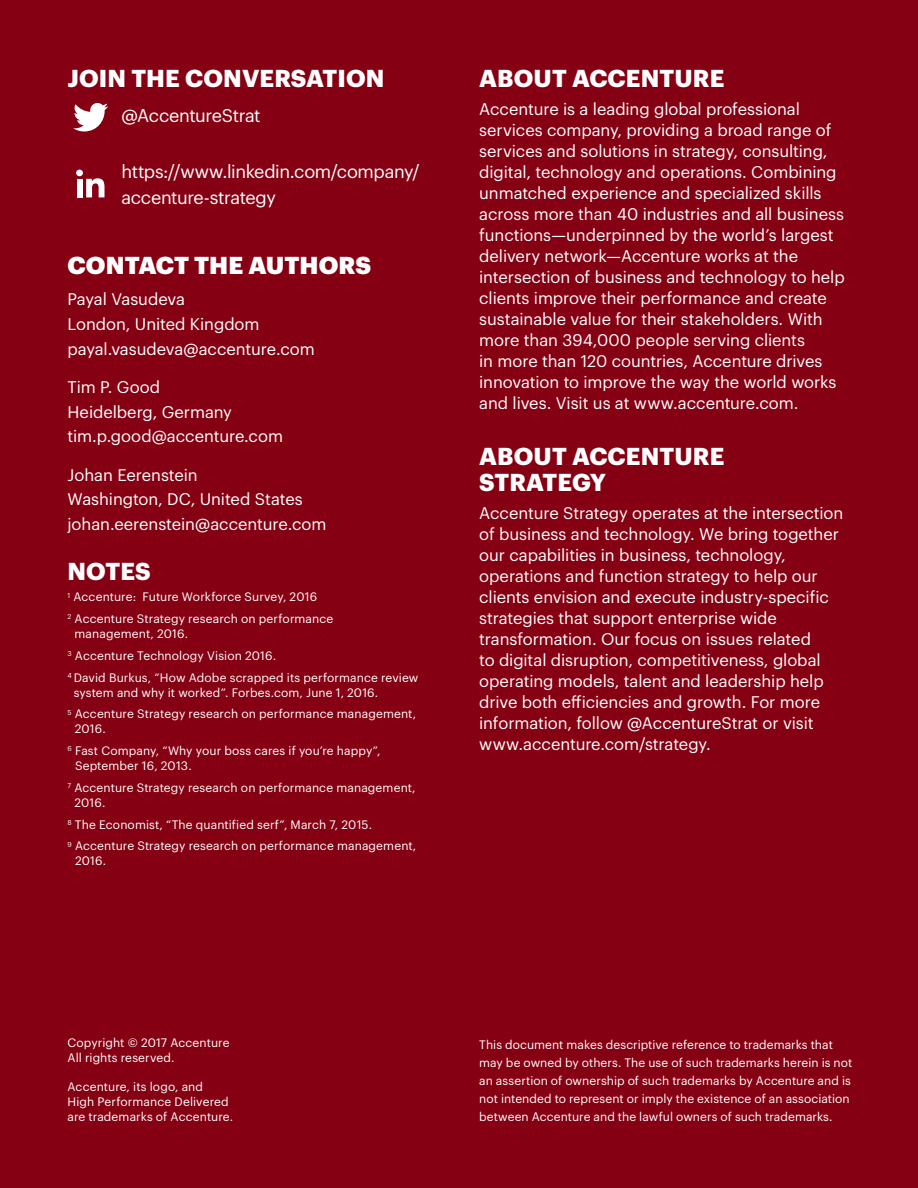
<style>
.page{position:relative;width:918px;height:1188px;background:#850012}
.page>*{position:absolute;margin:0;border:0;box-sizing:border-box;transform-origin:0 0}
.t1{font:700 24px/25.5px "Graphik";letter-spacing:.005em;color:#fff}
.t2{font:900 24px "Graphik";letter-spacing:.005em;color:#fff}
.t3{font:18px/26.2px "Graphik";letter-spacing:-.02em;color:#fff}
.t4{font:16.5px/21px "Graphik";letter-spacing:-.005em;color:#fff}
.t5{font:12px/21.8px "Graphik";letter-spacing:.01em;color:#fff}
</style>
<div class="page">
<svg style="left:73px;top:103px;width:35px;height:28px"></svg>
<div style="left:77px;top:179px;width:5px;height:18px;background:#fff"></div>
<div style="left:76px;top:170px;width:7px;height:6px;background:#fff;border-radius:50%"></div>
<svg style="left:86px;top:178px;width:19px;height:19px"></svg>
<h1 class="t1" style="left:68px;top:64px;width:318px">JOIN THE CONVERSATION</h1>
<p class="t3" style="left:122px;top:101px;width:141px">@AccentureStrat</p>
<p class="t3" style="left:122px;top:157px;width:300px">https://www.linkedin.com/company/ accenture-strategy</p>
<h1 class="t2" style="left:68px;top:246px;width:305px">CONTACT THE AUTHORS</h1>
<p class="t4" style="left:68px;top:286px;width:249px;line-height:24.8px">Payal Vasudeva<br>London, United Kingdom payal.vasudeva@accenture.com</p>
<p class="t4" style="left:68px;top:373px;width:217px;line-height:24.8px">Tim P. Good<br>Heidelberg, Germany tim.p.good@accenture.com</p>
<p class="t4" style="left:68px;top:461px;width:260px;line-height:24.8px">Johan Eerenstein<br>Washington, DC, United States johan.eerenstein@accenture.com</p>
<h1 class="t1" style="left:68px;top:556px;width:85px">NOTES</h1>
<p class="t5" style="left:68px;top:585px;width:267px"><sup>1</sup> Accenture: Future Workforce Survey, 2016<br><sup>2</sup> Accenture Strategy research on performance</p>
<p class="t5" style="left:68px;top:622px;width:352px;text-indent:7px">management, 2016.<br><sup>3</sup> Accenture Technology Vision 2016.<br><sup>4</sup> David Burkus, “How Adobe scrapped its performance review</p>
<p class="t5" style="left:68px;top:681px;width:350px;text-indent:6px">system and why it worked”. Forbes.com, June 1, 2016.<br><sup>5</sup> Accenture Strategy research on performance management,</p>
<p class="t5" style="left:68px;top:717px;width:314px;text-indent:7px">2016.<br><sup>6</sup> Fast Company, “Why your boss cares if you’re happy”,</p>
<p class="t5" style="left:68px;top:754px;width:350px;text-indent:8px">September 16, 2013.<br><sup>7</sup> Accenture Strategy research on performance management,</p>
<p class="t5" style="left:68px;top:791px;width:350px;text-indent:7px">2016.<br><sup>8</sup> The Economist, “The quantified serf”, March 7, 2015.<br><sup>9</sup> Accenture Strategy research on performance management,</p>
<p class="t5" style="left:75px;top:849px;width:33px">2016.</p>
<h1 class="t1" style="left:479px;top:64px;width:247px">ABOUT ACCENTURE</h1>
<p class="t4" style="left:479px;top:97px;width:367px">Accenture is a leading global professional services company, providing a broad range of services and solutions in strategy, consulting, digital, technology and operations. Combining unmatched experience and specialized skills across more than 40 industries and all business functions—underpinned by the world’s largest delivery network—Accenture works at the intersection of business and technology to help clients improve their performance and create sustainable value for their stakeholders. With more than 394,000 people serving clients<br>in more than 120 countries, Accenture drives innovation to improve the way the world works and lives. Visit us at www.accenture.com.</p>
<h1 class="t1" style="left:479px;top:442px;width:247px">ABOUT ACCENTURE<br>STRATEGY</h1>
<p class="t4" style="left:479px;top:501px;width:366px">Accenture Strategy operates at the intersection of business and technology. We bring together our capabilities in business, technology, operations and function strategy to help our clients envision and execute industry-specific strategies that support enterprise wide transformation. Our focus on issues related<br>to digital disruption, competitiveness, global operating models, talent and leadership help drive both efficiencies and growth. For more information, follow @AccentureStrat or visit www.accenture.com/strategy.</p>
<p class="t5" style="left:67px;top:1034px;width:164px;line-height:15px">Copyright © 2017 Accenture<br>All rights reserved.</p>
<p class="t5" style="left:67px;top:1078px;width:167px;line-height:15px">Accenture, its logo, and<br>High Performance Delivered are trademarks of Accenture.</p>
<p class="t5" style="left:479px;top:1034px;width:375px;line-height:18px">This document makes descriptive reference to trademarks that may be owned by others. The use of such trademarks herein is not an assertion of ownership of such trademarks by Accenture and is not intended to represent or imply the existence of an association between Accenture and the lawful owners of such trademarks.</p>
</div>
